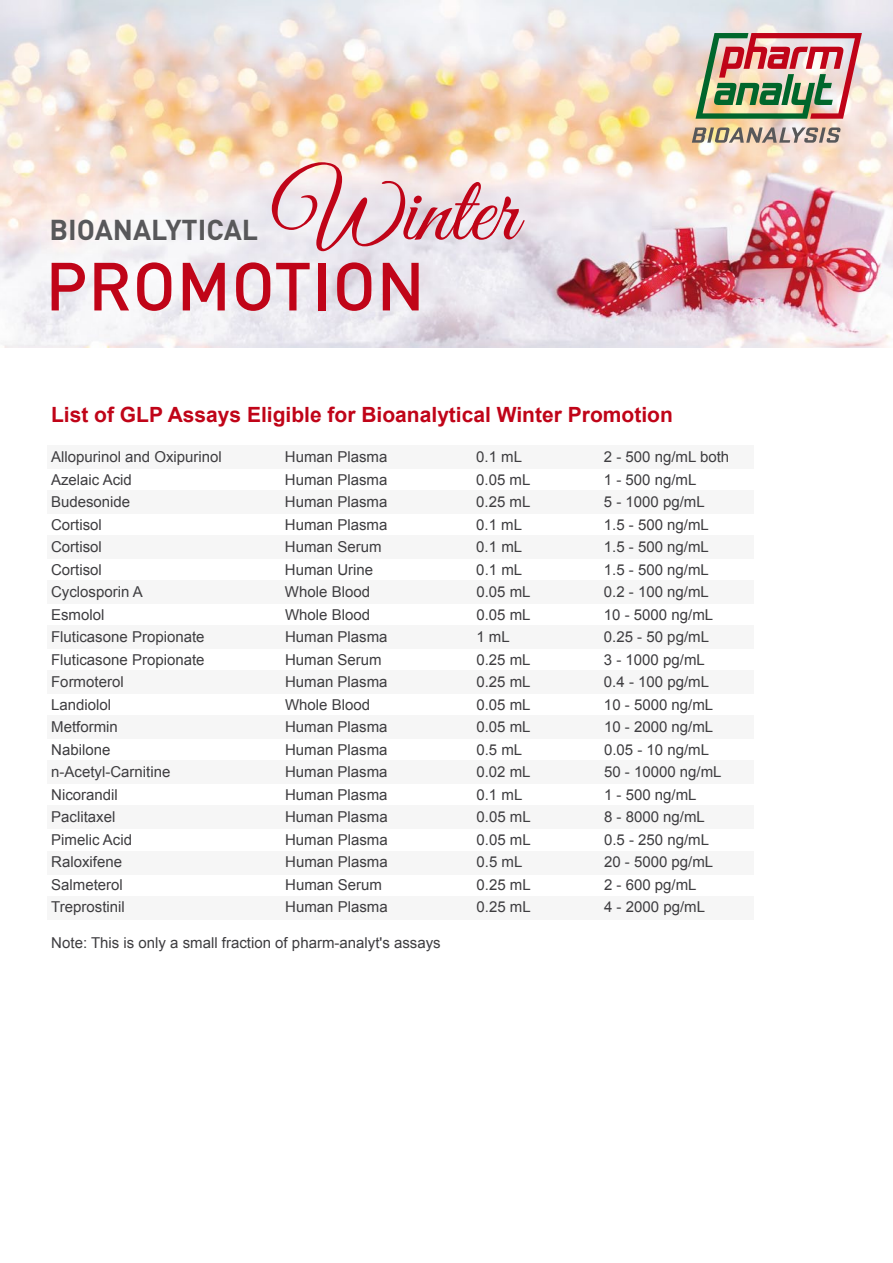
<style>
.page{position:relative;width:893px;height:1263px;background:#fff}
.page>*{position:absolute;margin:0;border:0;box-sizing:border-box;transform-origin:0 0}
.t1{font:500 66.9px "DIN Pro";letter-spacing:.01em;color:#c00418}
.t2{font:700 28.35px "DIN Pro";color:#58585a}
.t3{font:700 21px "Arial";color:#c00418}
.t4{font:15px "Arial";color:#3e3d40}
</style>
<div class="page">
<div style="left:48px;top:490px;width:706px;height:23px;background:#f6f6f6"></div>
<div style="left:48px;top:535px;width:706px;height:23px;background:#f6f6f6"></div>
<div style="left:48px;top:580px;width:706px;height:23px;background:#f6f6f6"></div>
<div style="left:48px;top:625px;width:706px;height:23px;background:#f6f6f6"></div>
<div style="left:48px;top:670px;width:706px;height:23px;background:#f6f6f6"></div>
<div style="left:48px;top:716px;width:706px;height:23px;background:#f6f6f6"></div>
<div style="left:48px;top:761px;width:706px;height:23px;background:#f6f6f6"></div>
<div style="left:48px;top:806px;width:706px;height:23px;background:#f6f6f6"></div>
<div style="left:48px;top:445px;width:706px;height:23px;background:#f6f6f6"></div>
<div style="left:48px;top:851px;width:706px;height:23px;background:#f6f6f6"></div>
<div style="left:48px;top:896px;width:706px;height:23px;background:#f6f6f6"></div>
<img style="left:0;top:0;width:893px;height:348px">
<svg style="left:272px;top:162px;width:253px;height:89px;background:#e6bfc4"></svg>
<svg style="left:696px;top:33px;width:166px;height:86px;background:#b49886"></svg>
<svg style="left:692px;top:127px;width:149px;height:16px;background:#b0a293"></svg>
<h2 class="t2" style="left:50px;top:211px;width:210px">BIOANALYTICAL</h2>
<h1 class="t1" style="left:45px;top:241px;width:381px">PROMOTION</h1>
<h3 class="t3" style="left:51px;top:400px;width:623px">List of GLP Assays Eligible for Bioanalytical Winter Promotion</h3>
<p class="t4" style="left:51px;top:447px;width:172px">Allopurinol and Oxipurinol</p>
<p class="t4" style="left:285px;top:447px;width:104px">Human Plasma</p>
<p class="t4" style="left:476px;top:447px;width:47px">0.1 mL</p>
<p class="t4" style="left:604px;top:447px;width:127px">2 - 500 ng/mL both</p>
<p class="t4" style="left:51px;top:470px;width:82px">Azelaic Acid</p>
<p class="t4" style="left:285px;top:470px;width:104px">Human Plasma</p>
<p class="t4" style="left:476px;top:470px;width:56px">0.05 mL</p>
<p class="t4" style="left:604px;top:470px;width:94px">1 - 500 ng/mL</p>
<p class="t4" style="left:51px;top:492px;width:81px">Budesonide</p>
<p class="t4" style="left:285px;top:492px;width:104px">Human Plasma</p>
<p class="t4" style="left:476px;top:492px;width:56px">0.25 mL</p>
<p class="t4" style="left:604px;top:492px;width:102px">5 - 1000 pg/mL</p>
<p class="t4" style="left:51px;top:515px;width:52px">Cortisol</p>
<p class="t4" style="left:285px;top:515px;width:104px">Human Plasma</p>
<p class="t4" style="left:476px;top:515px;width:47px">0.1 mL</p>
<p class="t4" style="left:604px;top:515px;width:107px">1.5 - 500 ng/mL</p>
<p class="t4" style="left:51px;top:537px;width:52px">Cortisol</p>
<p class="t4" style="left:285px;top:537px;width:98px">Human Serum</p>
<p class="t4" style="left:476px;top:537px;width:47px">0.1 mL</p>
<p class="t4" style="left:604px;top:537px;width:107px">1.5 - 500 ng/mL</p>
<p class="t4" style="left:51px;top:560px;width:52px">Cortisol</p>
<p class="t4" style="left:285px;top:560px;width:90px">Human Urine</p>
<p class="t4" style="left:476px;top:560px;width:47px">0.1 mL</p>
<p class="t4" style="left:604px;top:560px;width:107px">1.5 - 500 ng/mL</p>
<p class="t4" style="left:51px;top:582px;width:93px">Cyclosporin A</p>
<p class="t4" style="left:285px;top:582px;width:87px">Whole Blood</p>
<p class="t4" style="left:476px;top:582px;width:56px">0.05 mL</p>
<p class="t4" style="left:604px;top:582px;width:107px">0.2 - 100 ng/mL</p>
<p class="t4" style="left:51px;top:605px;width:55px">Esmolol</p>
<p class="t4" style="left:285px;top:605px;width:87px">Whole Blood</p>
<p class="t4" style="left:476px;top:605px;width:56px">0.05 mL</p>
<p class="t4" style="left:604px;top:605px;width:111px">10 - 5000 ng/mL</p>
<p class="t4" style="left:51px;top:627px;width:155px">Fluticasone Propionate</p>
<p class="t4" style="left:285px;top:627px;width:104px">Human Plasma</p>
<p class="t4" style="left:476px;top:627px;width:35px">1 mL</p>
<p class="t4" style="left:604px;top:627px;width:107px">0.25 - 50 pg/mL</p>
<p class="t4" style="left:51px;top:650px;width:155px">Fluticasone Propionate</p>
<p class="t4" style="left:285px;top:650px;width:98px">Human Serum</p>
<p class="t4" style="left:476px;top:650px;width:56px">0.25 mL</p>
<p class="t4" style="left:604px;top:650px;width:102px">3 - 1000 pg/mL</p>
<p class="t4" style="left:51px;top:672px;width:74px">Formoterol</p>
<p class="t4" style="left:285px;top:672px;width:104px">Human Plasma</p>
<p class="t4" style="left:476px;top:672px;width:56px">0.25 mL</p>
<p class="t4" style="left:604px;top:672px;width:107px">0.4 - 100 pg/mL</p>
<p class="t4" style="left:51px;top:695px;width:62px">Landiolol</p>
<p class="t4" style="left:285px;top:695px;width:87px">Whole Blood</p>
<p class="t4" style="left:476px;top:695px;width:56px">0.05 mL</p>
<p class="t4" style="left:604px;top:695px;width:111px">10 - 5000 ng/mL</p>
<p class="t4" style="left:51px;top:717px;width:68px">Metformin</p>
<p class="t4" style="left:285px;top:717px;width:104px">Human Plasma</p>
<p class="t4" style="left:476px;top:717px;width:56px">0.05 mL</p>
<p class="t4" style="left:604px;top:717px;width:111px">10 - 2000 ng/mL</p>
<p class="t4" style="left:51px;top:740px;width:61px">Nabilone</p>
<p class="t4" style="left:285px;top:740px;width:104px">Human Plasma</p>
<p class="t4" style="left:476px;top:740px;width:47px">0.5 mL</p>
<p class="t4" style="left:604px;top:740px;width:107px">0.05 - 10 ng/mL</p>
<p class="t4" style="left:51px;top:762px;width:121px">n-Acetyl-Carnitine</p>
<p class="t4" style="left:285px;top:762px;width:104px">Human Plasma</p>
<p class="t4" style="left:476px;top:762px;width:56px">0.02 mL</p>
<p class="t4" style="left:604px;top:762px;width:119px">50 - 10000 ng/mL</p>
<p class="t4" style="left:51px;top:785px;width:68px">Nicorandil</p>
<p class="t4" style="left:285px;top:785px;width:104px">Human Plasma</p>
<p class="t4" style="left:476px;top:785px;width:47px">0.1 mL</p>
<p class="t4" style="left:604px;top:785px;width:94px">1 - 500 ng/mL</p>
<p class="t4" style="left:51px;top:807px;width:66px">Paclitaxel</p>
<p class="t4" style="left:285px;top:807px;width:104px">Human Plasma</p>
<p class="t4" style="left:476px;top:807px;width:56px">0.05 mL</p>
<p class="t4" style="left:604px;top:807px;width:102px">8 - 8000 ng/mL</p>
<p class="t4" style="left:51px;top:830px;width:82px">Pimelic Acid</p>
<p class="t4" style="left:285px;top:830px;width:104px">Human Plasma</p>
<p class="t4" style="left:476px;top:830px;width:56px">0.05 mL</p>
<p class="t4" style="left:604px;top:830px;width:107px">0.5 - 250 ng/mL</p>
<p class="t4" style="left:51px;top:852px;width:72px">Raloxifene</p>
<p class="t4" style="left:285px;top:852px;width:104px">Human Plasma</p>
<p class="t4" style="left:476px;top:852px;width:47px">0.5 mL</p>
<p class="t4" style="left:604px;top:852px;width:111px">20 - 5000 pg/mL</p>
<p class="t4" style="left:51px;top:875px;width:73px">Salmeterol</p>
<p class="t4" style="left:285px;top:875px;width:98px">Human Serum</p>
<p class="t4" style="left:476px;top:875px;width:56px">0.25 mL</p>
<p class="t4" style="left:604px;top:875px;width:94px">2 - 600 pg/mL</p>
<p class="t4" style="left:51px;top:897px;width:75px">Treprostinil</p>
<p class="t4" style="left:285px;top:897px;width:104px">Human Plasma</p>
<p class="t4" style="left:477px;top:897px;width:56px">0.25 mL</p>
<p class="t4" style="left:604px;top:897px;width:102px">4 - 2000 pg/mL</p>
<p class="t4" style="left:51px;top:933px;width:391px">Note: This is only a small fraction of pharm-analyt's assays</p>
</div>
